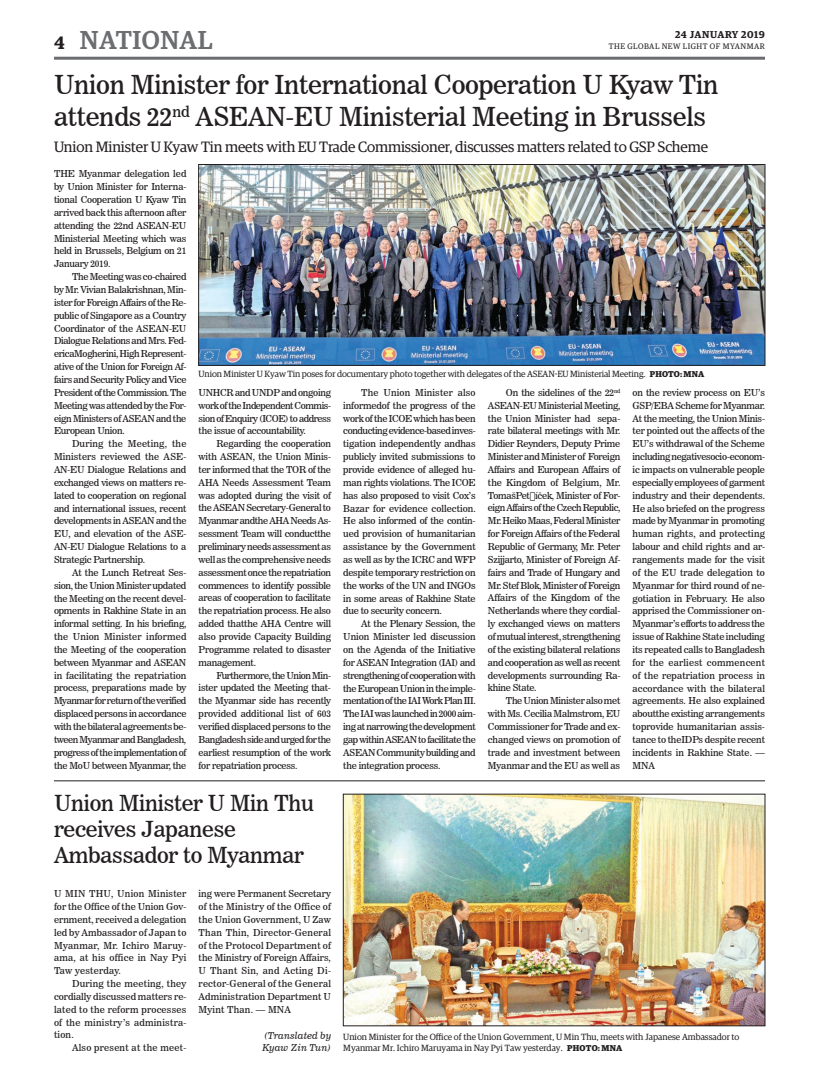
<style>
.page{position:relative;width:819px;height:1080px;background:#fff}
.page>*{position:absolute;margin:0;border:0;box-sizing:border-box;transform-origin:0 0}
.t1{font:26px/31.2px "News 706 BT Roman C";letter-spacing:-.01em;color:#231f20}
.t2{font:500 26px "Guardian Egyp";letter-spacing:.02em;color:#6c6d70}
.t3{font:22px/26.4px "News 706 BT Roman C";letter-spacing:-.01em;color:#231f20}
.t4{font:600 18px "Guardian Egyp";color:#231f20}
.t5{font:15px "Guardian Egyp";letter-spacing:-.01em;color:#231f20}
.t6{font:600 10px "Guardian Egyp";letter-spacing:.06em;color:#231f20}
.t7{font:9.5px/12.9px "News 706 BT Roman C";letter-spacing:-.025em;color:#231f20;text-align:justify}
.t8{font:9.5px/12.9px "News 706 BT Italic C";letter-spacing:.02em;color:#231f20}
.t9{font:9.5px "News 706 BT Roman C";letter-spacing:.02em;color:#231f20}
.t10{font:9px/10.8px "Guardian Egyp";color:#231f20}
.t11{font:8px "Guardian Egyp";letter-spacing:.06em;color:#231f20}
.s1{font-weight:700;font-size:8.5px}
</style>
<div class="page">
<hr style="left:54px;top:57px;width:711px;height:3px;background:#6c6d70">
<hr style="left:54px;top:781px;width:711px;height:1px;background:#231f20">
<img style="left:345px;top:796px;width:418px;height:228px">
<div style="left:343px;top:794px;width:422px;height:232px;border:1px solid #231f20"></div>
<img style="left:201px;top:166px;width:562px;height:198px">
<div style="left:199px;top:164px;width:566px;height:202px;border:1px solid #231f20"></div>
<h3 class="t4" style="left:54px;top:29px;width:12px">4</h3>
<h1 class="t2" style="left:80px;top:21px;width:134px">NATIONAL</h1>
<p class="t6" style="left:675px;top:27px;width:91px">24 JANUARY 2019</p>
<p class="t11" style="left:609px;top:41px;width:158px">THE GLOBAL NEW LIGHT OF MYANMAR</p>
<h1 class="t1" style="left:54px;top:69px;width:666px">Union Minister for International Cooperation U Kyaw Tin attends 22<sup>nd</sup> ASEAN-EU Ministerial Meeting in Brussels</h1>
<h3 class="t5" style="left:54px;top:137px;width:656px">Union Minister U Kyaw Tin meets with EU Trade Commissioner, discusses matters related to GSP Scheme</h3>
<p class="t7" style="left:54px;top:167px;width:134px">THE Myanmar delegation led by Union Minister for Interna&shy;tional Cooperation U Kyaw Tin arrived back this afternoon after attending the 22nd ASEAN-EU Ministerial Meeting which was held in Brussels, Belgium on 21<br>January 2019.</p>
<p class="t7" style="left:54px;top:270px;width:134px;text-indent:18px">The Meeting was co-chaired by Mr. Vivian Balakrishnan, Min&shy;ister for Foreign Affairs of the Re&shy;public of Singapore as a Country Coordinator of the ASEAN-EU Dialogue Relations and Mrs. Fed&shy;ericaMogherini, High Represent&shy;ative of the Union for Foreign Af&shy;fairs and Security Policy and Vice President of the Commission. The Meeting was attended by the For&shy;eign Ministers of ASEAN and the European Union.</p>
<p class="t7" style="left:54px;top:437px;width:134px;text-indent:18px">During the Meeting, the Ministers reviewed the ASE-AN-EU Dialogue Relations and exchanged views on matters re&shy;lated to cooperation on regional and international issues, recent developments in ASEAN and the EU, and elevation of the ASE-AN-EU Dialogue Relations to a Strategic Partnership.</p>
<p class="t7" style="left:54px;top:566px;width:134px;text-indent:18px">At the Lunch Retreat Ses&shy;sion, the Union Minister updated the Meeting on the recent devel&shy;opments in Rakhine State in an informal setting. In his briefing, the Union Minister informed the Meeting of the cooperation between Myanmar and ASEAN in facilitating the repatriation process, preparations made by Myanmar for return of the verified displaced persons in accordance with the bilateral agreements be&shy;tween Myanmar and Bangladesh, progress of the implementation of the MoU between Myanmar, the</p>
<p class="t10" style="left:199px;top:368px;width:507px">Union Minister U Kyaw Tin poses for documentary photo together with delegates of the ASEAN-EU Ministerial Meeting. <span class="s1">PHOTO: MNA</span></p>
<p class="t7" style="left:199px;top:386px;width:134px">UNHCR and UNDP and ongoing work of the Independent Commis&shy;sion of Enquiry (ICOE) to address the issue of accountability.</p>
<p class="t7" style="left:199px;top:437px;width:134px;text-indent:18px">Regarding the cooperation with ASEAN, the Union Minis&shy;ter informed that the TOR of the AHA Needs Assessment Team was adopted during the visit of the ASEAN Secretary-General to Myanmar andthe AHA Needs As&shy;sessment Team will conductthe preliminary needs assessment as well as the comprehensive needs assessment once the repatriation commences to identify possible areas of cooperation to facilitate the repatriation process. He also added thatthe AHA Centre will also provide Capacity Building Programme related to disaster management.</p>
<p class="t7" style="left:199px;top:669px;width:134px;text-indent:18px">Furthermore, the Union Min&shy;ister updated the Meeting that&shy;the Myanmar side has recently provided additional list of 603 verified displaced persons to the Bangladesh side and urged for the earliest resumption of the work for repatriation process.</p>
<p class="t7" style="left:343px;top:386px;width:134px;text-indent:18px">The Union Minister also informedof the progress of the work of the ICOE which has been conducting evidence-based inves&shy;tigation independently andhas publicly invited submissions to provide evidence of alleged hu&shy;man rights violations. The ICOE has also proposed to visit Cox’s Bazar for evidence collection.<br>He also informed of the contin&shy;ued provision of humanitarian assistance by the Government as well as by the ICRC and WFP despite temporary restriction on the works of the UN and INGOs in some areas of Rakhine State due to security concern.</p>
<p class="t7" style="left:343px;top:617px;width:134px;text-indent:18px">At the Plenary Session, the Union Minister led discussion on the Agenda of the Initiative for ASEAN Integration (IAI) and strengthening of cooperation with the European Union in the imple&shy;mentation of the IAI Work Plan III.<br>The IAI was launched in 2000 aim&shy;ing at narrowing the development gap within ASEAN to facilitate the ASEAN Community building and the integration process.</p>
<p class="t7" style="left:488px;top:386px;width:134px;text-indent:18px">On the sidelines of the 22<sup>nd </sup>ASEAN-EU Ministerial Meeting, the Union Minister had sepa&shy;rate bilateral meetings with Mr.<br>Didier Reynders, Deputy Prime Minister and Minister of Foreign Affairs and European Affairs of the Kingdom of Belgium, Mr.<br>TomašPetříček, Minister of For&shy;eign Affairs of the Czech Republic, Mr. Heiko Maas, Federal Minister for Foreign Affairs of the Federal Republic of Germany, Mr. Peter Szijjarto, Minister of Foreign Af&shy;fairs and Trade of Hungary and Mr. Stef Blok, Minister of Foreign Affairs of the Kingdom of the Netherlands where they cordial&shy;ly exchanged views on matters of mutual interest, strengthening of the existing bilateral relations and cooperation as well as recent developments surrounding Ra&shy;khine State.</p>
<p class="t7" style="left:488px;top:694px;width:134px;text-indent:18px">The Union Minister also met with Ms. Cecilia Malmstrom, EU Commissioner for Trade and ex&shy;changed views on promotion of trade and investment between Myanmar and the EU as well as</p>
<p class="t7" style="left:633px;top:386px;width:134px">on the review process on EU’s GSP/EBA Scheme for Myanmar.<br>At the meeting, the Union Minis&shy;ter pointed out the affects of the EU’s withdrawal of the Scheme including negativesocio-econom&shy;ic impacts on vulnerable people especially employees of garment industry and their dependents.<br>He also briefed on the progress made by Myanmar in promoting human rights, and protecting labour and child rights and ar&shy;rangements made for the visit of the EU trade delegation to Myanmar for third round of ne&shy;gotiation in February. He also apprised the Commissioner on-Myanmar’s efforts to address the issue of Rakhine State including its repeated calls to Bangladesh for the earliest commencent of the repatriation process in accordance with the bilateral agreements. He also explained aboutthe existing arrangements toprovide humanitarian assis&shy;tance to theIDPs despite recent incidents in Rakhine State. — MNA</p>
<h2 class="t3" style="left:54px;top:789px;width:262px">Union Minister U Min Thu receives Japanese<br>Ambassador to Myanmar</h2>
<p class="t7" style="left:54px;top:887px;width:134px">U MIN THU, Union Minister for the Office of the Union Gov&shy;ernment, received a delegation led by Ambassador of Japan to Myanmar, Mr. Ichiro Maruy&shy;ama, at his office in Nay Pyi Taw yesterday.</p>
<p class="t7" style="left:54px;top:977px;width:134px;text-indent:18px">During the meeting, they cordially discussed matters re&shy;lated to the reform processes of the ministry’s administra&shy;tion.</p>
<p class="t9" style="left:72px;top:1042px;width:116px">Also present at the meet-</p>
<p class="t7" style="left:199px;top:887px;width:134px">ing were Permanent Secretary of the Ministry of the Office of the Union Government, U Zaw Than Thin, Director-General of the Protocol Department of the Ministry of Foreign Affairs, U Thant Sin, and Acting Di&shy;rector-General of the General Administration Department U Myint Than. — MNA</p>
<p class="t8" style="left:263px;top:1029px;width:70px">(Translated by<br>Kyaw Zin Tun)</p>
<p class="t10" style="left:343px;top:1031px;width:398px">Union Minister for the Office of the Union Government, U Min Thu, meets with Japanese Ambassador to<br>Myanmar Mr. Ichiro Maruyama in Nay Pyi Taw yesterday. <span class="s1">PHOTO: MNA</span></p>
</div>
